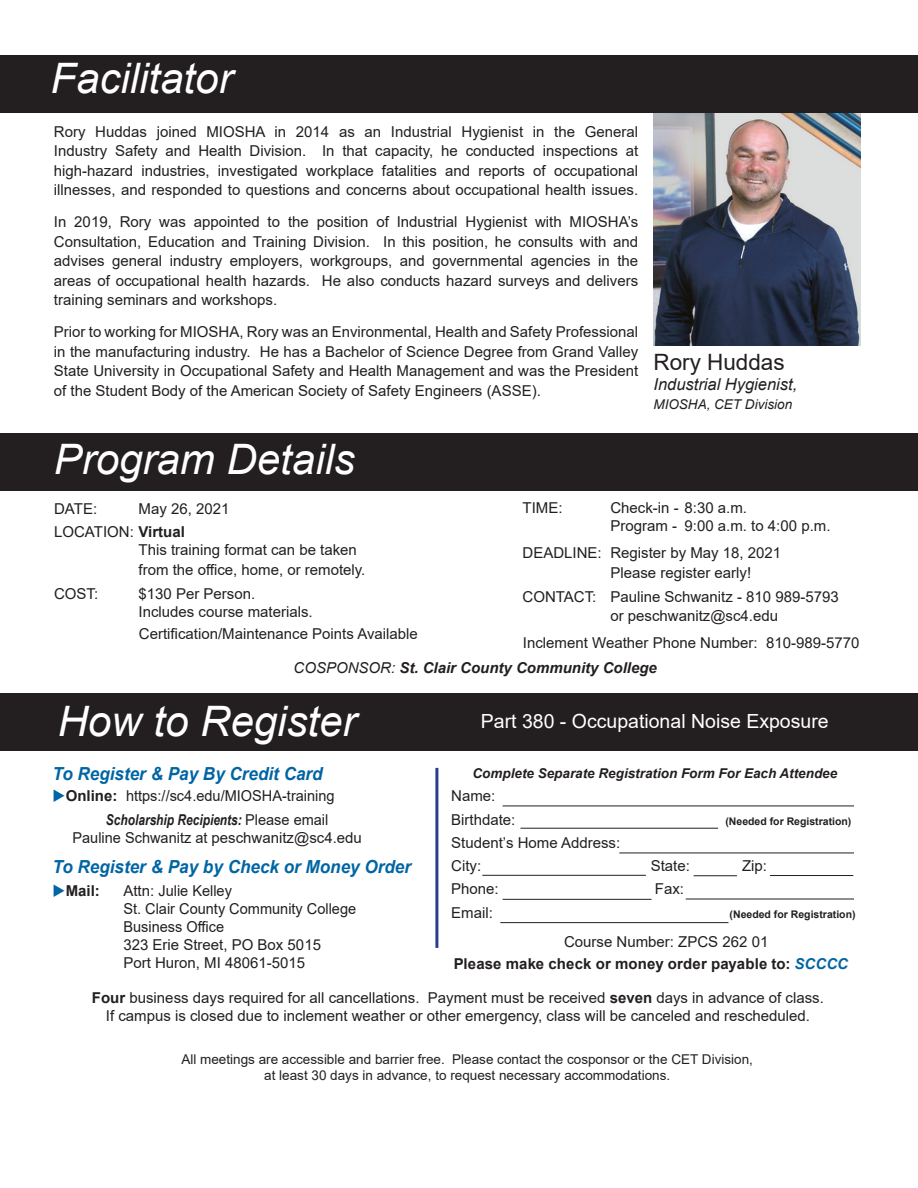
<style>
.page{position:relative;width:918px;height:1188px;background:#fff}
.page>*{position:absolute;margin:0;border:0;box-sizing:border-box;transform-origin:0 0}
.t1{font:italic 42px "Arial";color:#fff}
.t2{font:22.5px "Arial";color:#231f20}
.t3{font:19.5px "Arial";color:#fff}
.t4{font:italic 700 18px "Arial";color:#0065a4;scale:.95 1}
.t5{font:italic 16.5px "Arial";color:#231f20}
.t6{font:15px/19.5px "Arial";color:#231f20}
.t7{font:700 15px "Arial";letter-spacing:.01em;color:#231f20}
.t8{font:italic 700 15px "Arial";color:#231f20}
.t9{font:italic 700 15px "Arial Narrow";color:#231f20}
.t10{font:13.5px/15.8px "Arial";color:#231f20;text-align:center}
.t11{font:italic 700 13.5px "Arial";color:#231f20}
.t12{font:italic 13.5px "Arial";color:#231f20}
.t13{font:700 10.5px "Arial";color:#231f20}
.s1{font-weight:700}
.s2{font-weight:400}
.s3{color:#0065a4}
.s4{font-family:"Arial";font-weight:400;font-style:normal}
.s5{font-style:italic;color:#0065a4}
</style>
<div class="page">
<img style="left:653px;top:112px;width:208px;height:234px">
<div style="left:0;top:433px;width:918px;height:58px;background:#231f20"></div>
<div style="left:0;top:693px;width:918px;height:57px;background:#231f20"></div>
<div style="left:0;top:55px;width:918px;height:57px;background:#231f20"></div>
<hr style="left:435px;top:768px;width:3px;height:180px;background:#253f8e">
<hr style="left:503px;top:806px;width:351px;height:1px;background:#231f20">
<hr style="left:520px;top:828px;width:198px;height:1px;background:#231f20">
<hr style="left:482px;top:875px;width:164px;height:1px;background:#231f20">
<hr style="left:694px;top:875px;width:43px;height:1px;background:#231f20">
<hr style="left:770px;top:875px;width:83px;height:1px;background:#231f20">
<hr style="left:686px;top:899px;width:168px;height:1px;background:#231f20">
<hr style="left:500px;top:922px;width:228px;height:1px;background:#231f20">
<hr style="left:619px;top:853px;width:235px;height:1px;background:#231f20">
<hr style="left:503px;top:899px;width:149px;height:1px;background:#231f20">
<h1 class="t1" style="left:51px;top:51px;width:184px">Facilitator</h1>
<p class="t6" style="left:54px;top:122px;width:586px;text-align:justify">Rory Huddas joined MIOSHA in 2014 as an Industrial Hygienist in the General Industry Safety and Health Division. In that capacity, he conducted inspections at high-hazard industries, investigated workplace fatalities and reports of occupational illnesses, and responded to questions and concerns about occupational health issues.</p>
<p class="t6" style="left:54px;top:212px;width:586px;text-align:justify">In 2019, Rory was appointed to the position of Industrial Hygienist with MIOSHA’s Consultation, Education and Training Division. In this position, he consults with and advises general industry employers, workgroups, and governmental agencies in the areas of occupational health hazards. He also conducts hazard surveys and delivers training seminars and workshops.</p>
<p class="t6" style="left:54px;top:322px;width:586px;text-align:justify">Prior to working for MIOSHA, Rory was an Environmental, Health and Safety Professional in the manufacturing industry. He has a Bachelor of Science Degree from Grand Valley State University in Occupational Safety and Health Management and was the President of the Student Body of the American Society of Safety Engineers (ASSE).</p>
<h1 class="t1" style="left:54px;top:432px;width:303px">Program Details</h1>
<h2 class="t2" style="left:653px;top:347px;width:133px">Rory Huddas</h2>
<p class="t5" style="left:653px;top:373px;width:145px">Industrial Hygienist,</p>
<p class="t12" style="left:653px;top:396px;width:140px">MIOSHA, CET Division</p>
<p class="t6" style="left:54px;top:498px;width:177px;line-height:22.5px;text-indent:84px">May 26, 2021<br>LOCATION: <span class="s1">Virtual</span></p>
<p class="t6" style="left:139px;top:539px;width:228px;line-height:20.1px">This training format can be taken from the office, home, or remotely.</p>
<p class="t6" style="left:54px;top:584px;width:46px">COST:</p>
<p class="t6" style="left:139px;top:585px;width:176px;line-height:18px">$130 Per Person.<br>Includes course materials.</p>
<p class="t6" style="left:54px;top:499px;width:45px">DATE:</p>
<p class="t6" style="left:139px;top:624px;width:281px">Certification/Maintenance Points Available</p>
<p class="t6" style="left:523px;top:498px;width:42px">TIME:</p>
<p class="t6" style="left:610px;top:499px;width:222px;line-height:18px">Check-in - 8:30 a.m.<br>Program - 9:00 a.m. to 4:00 p.m.</p>
<p class="t6" style="left:610px;top:543px;width:172px;text-indent:-88px">DEADLINE: Register by May 18, 2021<br>Please register early!</p>
<p class="t6" style="left:610px;top:587px;width:230px;text-indent:-88px">CONTACT: Pauline Schwanitz - 810 989-5793 or peschwanitz@sc4.edu</p>
<p class="t6" style="left:523px;top:633px;width:338px">Inclement Weather Phone Number: 810-989-5770</p>
<p class="t8" style="left:294px;top:658px;width:365px"><span class="s2">COSPONSOR:</span> St. Clair County Community College</p>
<h1 class="t1" style="left:58px;top:694px;width:300px">How to Register</h1>
<h3 class="t3" style="left:481px;top:707px;width:349px">Part 380 - Occupational Noise Exposure</h3>
<p class="t4" style="left:53px;top:762px;width:286px">To Register &amp; Pay By Credit Card</p>
<p class="t6" style="left:53px;top:786px;width:284px"><span class="s3">◆</span><span class="s1">Online:</span> https://sc4.edu/MIOSHA-training</p>
<p class="t9" style="left:106px;top:808px;width:224px">Scholarship Recipients: <span class="s4">Please email</span></p>
<p class="t6" style="left:72px;top:827px;width:291px">Pauline Schwanitz at peschwanitz@sc4.edu</p>
<p class="t4" style="left:53px;top:855px;width:379px">To Register &amp; Pay by Check or Money Order</p>
<p class="t7" style="left:53px;top:880px;width:49px"><span class="s3">◆</span>Mail:</p>
<p class="t6" style="left:123px;top:881px;width:234px;line-height:18px">Attn: Julie Kelley<br>St. Clair County Community College<br>Business Office<br>323 Erie Street, PO Box 5015<br>Port Huron, MI 48061-5015</p>
<p class="t11" style="left:473px;top:764px;width:366px">Complete Separate Registration Form For Each Attendee</p>
<p class="t6" style="left:451px;top:784px;width:66px;line-height:23.2px">Name:<br>Birthdate:</p>
<p class="t6" style="left:451px;top:831px;width:170px;line-height:23.2px">Student’s Home Address:<br>City:</p>
<p class="t13" style="left:725px;top:813px;width:128px">(Needed for Registration)</p>
<p class="t6" style="left:651px;top:856px;width:41px">State:</p>
<p class="t6" style="left:742px;top:856px;width:27px">Zip:</p>
<p class="t6" style="left:451px;top:879px;width:49px">Phone:</p>
<p class="t6" style="left:655px;top:879px;width:31px">Fax:</p>
<p class="t6" style="left:451px;top:902px;width:43px">Email:</p>
<p class="t13" style="left:730px;top:906px;width:128px">(Needed for Registration)</p>
<p class="t6" style="left:564px;top:932px;width:206px">Course Number: ZPCS 262 01</p>
<p class="t7" style="left:454px;top:953px;width:396px">Please make check or money order payable to: <span class="s5">SCCCC</span></p>
<p class="t6" style="left:92px;top:989px;width:734px;line-height:18px;text-align:center"><span class="s1">Four</span> business days required for all cancellations. Payment must be received <span class="s1">seven</span> days in advance of class.<br>If campus is closed due to inclement weather or other emergency, class will be canceled and rescheduled.</p>
<p class="t10" style="left:181px;top:1051px;width:573px">All meetings are accessible and barrier free. Please contact the cosponsor or the CET Division, at least 30 days in advance, to request necessary accommodations.</p>
</div>
